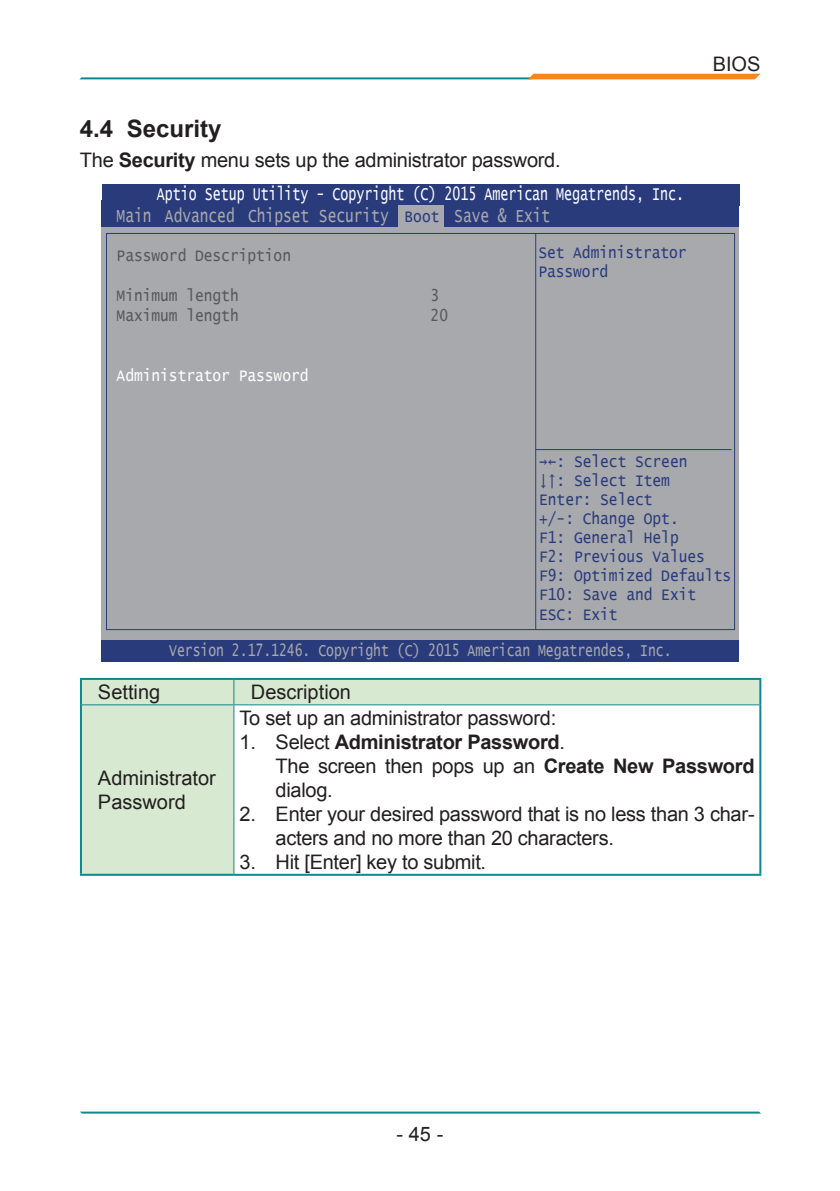
<style>
.page{position:relative;width:840px;height:1191px;background:#fff}
.page>*{position:absolute;margin:0;border:0;box-sizing:border-box;transform-origin:0 0}
.基本段落1{font:700 24px "Arial";color:#231f20}
.內文{font:20px/24px "Arial";letter-spacing:-.015em;color:#231f20}
.table_key_fields{font:20px "Arial";color:#231f20}
.t1{font:700 20px "Arial";letter-spacing:-.015em;color:#231f20}
.t2{font:19.2px "Lucida Console";color:#a8a9ad;scale:.76 1}
.t3{font:18.8px "Lucida Console";color:#fff;scale:.71 1}
.t4{font:17.2px "Lucida Console";color:#a8a9ad;scale:.76 1}
.t5{font:16.6px/19px "Lucida Console";color:#2a3b7c;scale:.87 1}
.t6{font:16.6px "Lucida Console";color:#57585a;scale:.87 1}
.t7{font:16.6px "Lucida Console";color:#fff;scale:.87 1}
.s1{font-weight:700}
.s2{font-weight:400}
</style>
<div class="page">
<hr style="left:81px;top:1111px;width:678px;height:2px;background:#12868d">
<hr style="left:80px;top:77px;width:452px;height:2px;background:#12868d">
<svg style="left:527px;top:74px;width:233px;height:5px"></svg>
<div style="left:102px;top:227px;width:636px;height:412px;background:#a8a9ad"></div>
<svg style="left:106px;top:233px;width:628px;height:397px"></svg>
<hr style="left:535px;top:233px;width:1px;height:396px;background:#2a3b7c">
<div style="left:102px;top:200px;width:636px;height:27px;background:#2a3b7c"></div>
<div style="left:102px;top:184px;width:636px;height:21px;background:#2a3b7c"></div>
<div style="left:102px;top:640px;width:636px;height:21px;background:#2a3b7c"></div>
<div style="left:398px;top:205px;width:46px;height:23px;background:#a8a9ad"></div>
<hr style="left:535px;top:449px;width:196px;height:1px;background:#2a3b7c">
<svg style="left:82px;top:680px;width:677px;height:193px"></svg>
<hr style="left:80px;top:678px;width:154px;height:2px;background:#12868d">
<hr style="left:80px;top:680px;width:2px;height:25px;background:#12868d">
<hr style="left:234px;top:678px;width:527px;height:2px;background:#12868d">
<hr style="left:759px;top:680px;width:2px;height:25px;background:#12868d">
<hr style="left:80px;top:705px;width:2px;height:168px;background:#12868d">
<hr style="left:759px;top:705px;width:2px;height:168px;background:#12868d">
<hr style="left:80px;top:873px;width:154px;height:2px;background:#12868d">
<hr style="left:234px;top:873px;width:527px;height:2px;background:#12868d">
<svg style="left:233px;top:680px;width:1px;height:24px"></svg>
<hr style="left:82px;top:704px;width:152px;height:1px;background:#12868d">
<hr style="left:234px;top:704px;width:525px;height:1px;background:#12868d">
<hr style="left:233px;top:705px;width:1px;height:168px;background:#12868d">
<p class="基本段落1" style="left:80px;top:112px;width:143px">4.4 Security</p>
<p class="內文" style="left:80px;top:148px;width:482px">The <span class="s1">Security</span> menu sets up the administrator password.</p>
<p class="t3" style="left:157px;top:185px;width:743px">Aptio Setup Utility - Copyright (C) 2015 American Megatrends, Inc.</p>
<p class="t2" style="left:117px;top:207px;width:47px">Main</p>
<p class="t5" style="left:404px;top:207px;width:42px">Boot</p>
<p class="t6" style="left:117px;top:248px;width:202px">Password Description</p>
<p class="t6" style="left:117px;top:288px;width:142px">Minimum length</p>
<p class="t6" style="left:430px;top:288px;width:12px">3</p>
<p class="t6" style="left:117px;top:308px;width:142px">Maximum length</p>
<p class="t6" style="left:430px;top:308px;width:22px">20</p>
<p class="t2" style="left:165px;top:207px;width:296px">Advanced Chipset Security</p>
<p class="t2" style="left:454px;top:207px;width:128px">Save &amp; Exit</p>
<p class="t5" style="left:538px;top:244px;width:172px">Set Administrator<br>Password</p>
<p class="t7" style="left:117px;top:367px;width:222px">Administrator Password</p>
<p class="內文" style="left:712px;top:53px;width:49px">BIOS</p>
<p class="t5" style="left:539px;top:453px;width:222px">→←: Select Screen<br>↓↑: Select Item<br>Enter: Select<br>+/-: Change Opt.<br>F1: General Help<br>F2: Previous Values<br>F9: Optimized Defaults<br>F10: Save and Exit<br>ESC: Exit</p>
<p class="t4" style="left:169px;top:642px;width:662px">Version 2.17.1246. Copyright (C) 2015 American Megatrendes, Inc.</p>
<p class="table_key_fields" style="left:98px;top:679px;width:64px">Setting</p>
<p class="table_key_fields" style="left:251px;top:679px;width:102px">Description</p>
<p class="table_key_fields" style="left:98px;top:765px;width:119px">Administrator</p>
<p class="table_key_fields" style="left:98px;top:789px;width:89px">Password</p>
<p class="內文" style="left:239px;top:706px;width:318px">To set up an administrator password:</p>
<p class="t1" style="left:239px;top:728px;width:327px"><span class="s2">1. Select</span> Administrator Password<span class="s2">.</span></p>
<p class="內文" style="left:275px;top:754px;width:480px">The screen then pops up an <span class="s1">Create New Password </span>dialog.</p>
<p class="內文" style="left:275px;top:802px;width:480px;text-indent:-36px">2. Enter your desired password that is no less than 3 char&shy;acters and no more than 20 characters.</p>
<p class="內文" style="left:239px;top:850px;width:248px">3. Hit [Enter] key to submit.</p>
<p class="內文" style="left:396px;top:1122px;width:48px">- 45 -</p>
</div>
